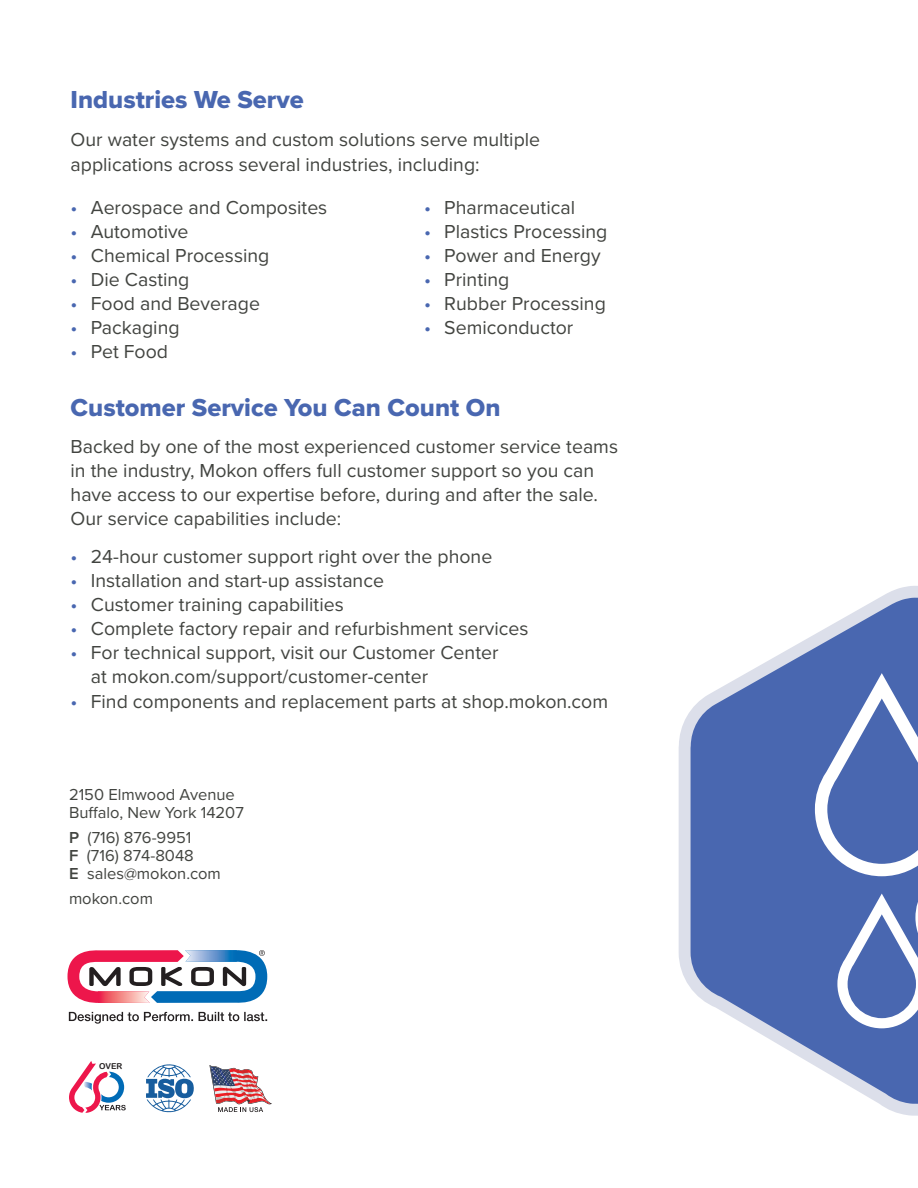
<style>
.page{position:relative;width:918px;height:1188px;background:#fff}
.page>*{position:absolute;margin:0;border:0;box-sizing:border-box;transform-origin:0 0}
.t1{font:25.5px "Proxima Nova Extrabld";color:#4967b0}
.t2{font:19.5px/24px "Proxima Nova";color:#424440}
.t3{font:16.5px/18px "Proxima Nova";color:#424440}
.t4{font:8.1px "Arial Rounded MT Bold";color:#231f20}
.s1{color:#4967b0}
.s2{font-weight:600}
</style>
<div class="page">
<svg style="left:678px;top:586px;width:240px;height:530px"></svg>
<svg style="left:691px;top:598px;width:227px;height:506px;fill:#4967b0"></svg>
<svg style="left:815px;top:673px;width:103px;height:355px"></svg>
<svg style="left:146px;top:1064px;width:48px;height:49px"></svg>
<svg style="left:209px;top:1065px;width:63px;height:47px"></svg>
<svg style="left:69px;top:1061px;width:57px;height:52px"></svg>
<svg style="left:69px;top:1012px;width:198px;height:12px"></svg>
<svg style="left:68px;top:950px;width:199px;height:53px"></svg>
<h1 class="t1" style="left:71px;top:84px;width:235px">Industries We Serve</h1>
<p class="t2" style="left:71px;top:127px;width:471px;line-height:25.5px">Our water systems and custom solutions serve multiple applications across several industries, including:</p>
<p class="t2" style="left:71px;top:196px;width:258px"><span class="s1">•</span> Aerospace and Composites</p>
<p class="t2" style="left:71px;top:220px;width:120px"><span class="s1">•</span> Automotive</p>
<p class="t2" style="left:71px;top:244px;width:200px"><span class="s1">•</span> Chemical Processing</p>
<p class="t2" style="left:71px;top:268px;width:120px"><span class="s1">•</span> Die Casting</p>
<p class="t2" style="left:71px;top:292px;width:191px"><span class="s1">•</span> Food and Beverage</p>
<p class="t2" style="left:71px;top:316px;width:111px"><span class="s1">•</span> Packaging</p>
<p class="t2" style="left:71px;top:340px;width:99px"><span class="s1">•</span> Pet Food</p>
<p class="t2" style="left:424px;top:196px;width:153px"><span class="s1">•</span> Pharmaceutical</p>
<p class="t2" style="left:424px;top:220px;width:185px"><span class="s1">•</span> Plastics Processing</p>
<p class="t2" style="left:424px;top:244px;width:178px"><span class="s1">•</span> Power and Energy</p>
<p class="t2" style="left:424px;top:268px;width:87px"><span class="s1">•</span> Printing</p>
<p class="t2" style="left:424px;top:292px;width:183px"><span class="s1">•</span> Rubber Processing</p>
<p class="t2" style="left:424px;top:316px;width:151px"><span class="s1">•</span> Semiconductor</p>
<h1 class="t1" style="left:71px;top:392px;width:431px">Customer Service You Can Count On</h1>
<p class="t2" style="left:71px;top:435px;width:549px">Backed by one of the most experienced customer service teams in the industry, Mokon offers full customer support so you can have access to our expertise before, during and after the sale.<br>Our service capabilities include:</p>
<p class="t2" style="left:71px;top:545px;width:423px"><span class="s1">•</span> 24-hour customer support right over the phone</p>
<p class="t2" style="left:71px;top:569px;width:315px"><span class="s1">•</span> Installation and start-up assistance</p>
<p class="t2" style="left:71px;top:593px;width:275px"><span class="s1">•</span> Customer training capabilities</p>
<p class="t2" style="left:71px;top:617px;width:459px"><span class="s1">•</span> Complete factory repair and refurbishment services</p>
<p class="t2" style="left:91px;top:641px;width:409px;text-indent:-20px"><span class="s1">•</span> For technical support, visit our Customer Center at mokon.com/support/customer-center</p>
<p class="t2" style="left:71px;top:690px;width:539px"><span class="s1">•</span> Find components and replacement parts at shop.mokon.com</p>
<p class="t3" style="left:69px;top:786px;width:176px">2150 Elmwood Avenue<br>Buffalo, New York 14207</p>
<p class="t3" style="left:69px;top:829px;width:153px"><span class="s2">P</span> (716) 876-9951<br><span class="s2">F</span> (716) 874-8048<br><span class="s2">E</span> sales@mokon.com</p>
<p class="t3" style="left:69px;top:890px;width:86px">mokon.com</p>
<p class="t4" style="left:99px;top:1062px;width:25px">OVER</p>
</div>
